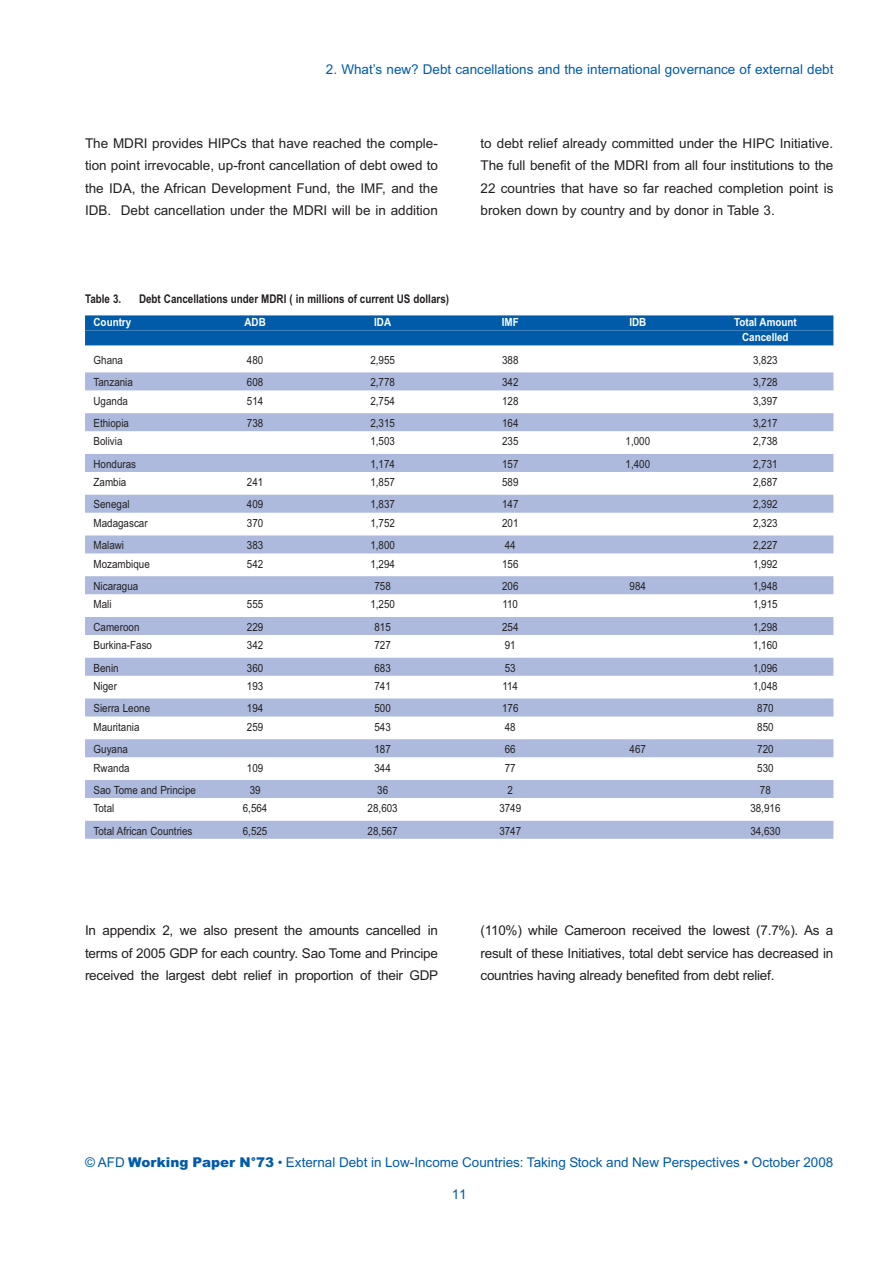
<style>
.page{position:relative;width:893px;height:1263px;background:#fff}
.page>*{position:absolute;margin:0;border:0;box-sizing:border-box;transform-origin:0 0}
.t1{font:13.5px/22.5px "Arial";letter-spacing:-.015em;color:#231f20;text-align:justify}
.t2{font:13.5px "Arial";color:#015ba9}
.t3{font:700 12px "Arial Narrow";color:#231f20}
.t4{font:11.25px "Arial Narrow";color:#231f20;scale:1.06 1}
.t5{font:700 11.25px/15px "Arial Narrow";color:#fff;text-align:center;scale:1.06 1}
.s1{font-weight:900}
</style>
<div class="page">
<div style="left:85px;top:315px;width:748px;height:15px;background:#015ba9"></div>
<div style="left:85px;top:330px;width:748px;height:15px;background:#015ba9"></div>
<div style="left:85px;top:372px;width:748px;height:18px;background:#adbadd"></div>
<div style="left:85px;top:413px;width:748px;height:18px;background:#adbadd"></div>
<div style="left:85px;top:454px;width:748px;height:18px;background:#adbadd"></div>
<div style="left:85px;top:495px;width:748px;height:18px;background:#adbadd"></div>
<div style="left:85px;top:535px;width:748px;height:18px;background:#adbadd"></div>
<div style="left:85px;top:576px;width:748px;height:18px;background:#adbadd"></div>
<div style="left:85px;top:617px;width:748px;height:18px;background:#adbadd"></div>
<div style="left:85px;top:658px;width:748px;height:18px;background:#adbadd"></div>
<div style="left:85px;top:698px;width:748px;height:18px;background:#adbadd"></div>
<div style="left:85px;top:739px;width:748px;height:18px;background:#adbadd"></div>
<div style="left:85px;top:780px;width:748px;height:18px;background:#adbadd"></div>
<div style="left:85px;top:821px;width:748px;height:18px;background:#adbadd"></div>
<p class="t2" style="left:326px;top:61px;width:509px">2. What’s new? Debt cancellations and the international governance of external debt</p>
<p class="t1" style="left:85px;top:132px;width:354px">The MDRI provides HIPCs that have reached the comple&shy;tion point irrevocable, up-front cancellation of debt owed to the IDA, the African Development Fund, the IMF, and the IDB. Debt cancellation under the MDRI will be in addition</p>
<p class="t1" style="left:480px;top:132px;width:354px">to debt relief already committed under the HIPC Initiative.<br>The full benefit of the MDRI from all four institutions to the 22 countries that have so far reached completion point is broken down by country and by donor in Table 3.</p>
<p class="t3" style="left:85px;top:291px;width:38px">Table 3.</p>
<p class="t3" style="left:139px;top:291px;width:312px">Debt Cancellations under MDRI ( in millions of current US dollars)</p>
<p class="t5" style="left:94px;top:315px;width:37px">Country</p>
<p class="t5" style="left:244px;top:315px;width:22px">ADB</p>
<p class="t5" style="left:374px;top:315px;width:17px">IDA</p>
<p class="t5" style="left:502px;top:315px;width:17px">IMF</p>
<p class="t5" style="left:629px;top:315px;width:17px">IDB</p>
<p class="t5" style="left:734px;top:315px;width:61px">Total Amount<br>Cancelled</p>
<p class="t4" style="left:94px;top:353px;width:29px">Ghana</p>
<p class="t4" style="left:247px;top:353px;width:17px">480</p>
<p class="t4" style="left:370px;top:353px;width:25px">2,955</p>
<p class="t4" style="left:502px;top:353px;width:17px">388</p>
<p class="t4" style="left:753px;top:353px;width:25px">3,823</p>
<p class="t4" style="left:94px;top:376px;width:39px">Tanzania</p>
<p class="t4" style="left:247px;top:376px;width:17px">608</p>
<p class="t4" style="left:370px;top:376px;width:25px">2,778</p>
<p class="t4" style="left:502px;top:376px;width:17px">342</p>
<p class="t4" style="left:753px;top:376px;width:25px">3,728</p>
<p class="t4" style="left:94px;top:394px;width:34px">Uganda</p>
<p class="t4" style="left:247px;top:394px;width:17px">514</p>
<p class="t4" style="left:370px;top:394px;width:25px">2,754</p>
<p class="t4" style="left:502px;top:394px;width:17px">128</p>
<p class="t4" style="left:753px;top:394px;width:25px">3,397</p>
<p class="t4" style="left:94px;top:416px;width:35px">Ethiopia</p>
<p class="t4" style="left:247px;top:416px;width:17px">738</p>
<p class="t4" style="left:370px;top:416px;width:25px">2,315</p>
<p class="t4" style="left:502px;top:416px;width:17px">164</p>
<p class="t4" style="left:753px;top:416px;width:25px">3,217</p>
<p class="t4" style="left:94px;top:435px;width:29px">Bolivia</p>
<p class="t4" style="left:370px;top:435px;width:25px">1,503</p>
<p class="t4" style="left:502px;top:435px;width:17px">235</p>
<p class="t4" style="left:625px;top:435px;width:25px">1,000</p>
<p class="t4" style="left:753px;top:435px;width:25px">2,738</p>
<p class="t4" style="left:94px;top:457px;width:42px">Honduras</p>
<p class="t4" style="left:370px;top:457px;width:25px">1,174</p>
<p class="t4" style="left:502px;top:457px;width:17px">157</p>
<p class="t4" style="left:625px;top:457px;width:25px">1,400</p>
<p class="t4" style="left:753px;top:457px;width:25px">2,731</p>
<p class="t4" style="left:94px;top:476px;width:32px">Zambia</p>
<p class="t4" style="left:247px;top:476px;width:17px">241</p>
<p class="t4" style="left:370px;top:476px;width:25px">1,857</p>
<p class="t4" style="left:502px;top:476px;width:17px">589</p>
<p class="t4" style="left:753px;top:476px;width:25px">2,687</p>
<p class="t4" style="left:94px;top:498px;width:36px">Senegal</p>
<p class="t4" style="left:247px;top:498px;width:17px">409</p>
<p class="t4" style="left:370px;top:498px;width:25px">1,837</p>
<p class="t4" style="left:502px;top:498px;width:17px">147</p>
<p class="t4" style="left:753px;top:498px;width:25px">2,392</p>
<p class="t4" style="left:94px;top:516px;width:53px">Madagascar</p>
<p class="t4" style="left:247px;top:516px;width:17px">370</p>
<p class="t4" style="left:370px;top:516px;width:25px">1,752</p>
<p class="t4" style="left:502px;top:516px;width:17px">201</p>
<p class="t4" style="left:753px;top:516px;width:25px">2,323</p>
<p class="t4" style="left:94px;top:539px;width:30px">Malawi</p>
<p class="t4" style="left:247px;top:539px;width:17px">383</p>
<p class="t4" style="left:370px;top:539px;width:25px">1,800</p>
<p class="t4" style="left:505px;top:539px;width:12px">44</p>
<p class="t4" style="left:753px;top:539px;width:25px">2,227</p>
<p class="t4" style="left:94px;top:557px;width:55px">Mozambique</p>
<p class="t4" style="left:247px;top:557px;width:17px">542</p>
<p class="t4" style="left:370px;top:557px;width:25px">1,294</p>
<p class="t4" style="left:502px;top:557px;width:17px">156</p>
<p class="t4" style="left:753px;top:557px;width:25px">1,992</p>
<p class="t4" style="left:94px;top:579px;width:44px">Nicaragua</p>
<p class="t4" style="left:374px;top:579px;width:17px">758</p>
<p class="t4" style="left:502px;top:579px;width:17px">206</p>
<p class="t4" style="left:630px;top:579px;width:17px">984</p>
<p class="t4" style="left:753px;top:579px;width:25px">1,948</p>
<p class="t4" style="left:94px;top:598px;width:19px">Mali</p>
<p class="t4" style="left:247px;top:598px;width:17px">555</p>
<p class="t4" style="left:370px;top:598px;width:25px">1,250</p>
<p class="t4" style="left:502px;top:598px;width:16px">110</p>
<p class="t4" style="left:753px;top:598px;width:25px">1,915</p>
<p class="t4" style="left:94px;top:620px;width:45px">Cameroon</p>
<p class="t4" style="left:247px;top:620px;width:17px">229</p>
<p class="t4" style="left:374px;top:620px;width:17px">815</p>
<p class="t4" style="left:502px;top:620px;width:17px">254</p>
<p class="t4" style="left:753px;top:620px;width:25px">1,298</p>
<p class="t4" style="left:94px;top:639px;width:57px">Burkina-Faso</p>
<p class="t4" style="left:247px;top:639px;width:17px">342</p>
<p class="t4" style="left:374px;top:639px;width:17px">727</p>
<p class="t4" style="left:505px;top:639px;width:12px">91</p>
<p class="t4" style="left:753px;top:639px;width:25px">1,160</p>
<p class="t4" style="left:94px;top:661px;width:25px">Benin</p>
<p class="t4" style="left:247px;top:661px;width:17px">360</p>
<p class="t4" style="left:374px;top:661px;width:17px">683</p>
<p class="t4" style="left:505px;top:661px;width:12px">53</p>
<p class="t4" style="left:753px;top:661px;width:25px">1,096</p>
<p class="t4" style="left:94px;top:679px;width:24px">Niger</p>
<p class="t4" style="left:247px;top:679px;width:17px">193</p>
<p class="t4" style="left:374px;top:679px;width:17px">741</p>
<p class="t4" style="left:502px;top:679px;width:16px">114</p>
<p class="t4" style="left:753px;top:679px;width:25px">1,048</p>
<p class="t4" style="left:94px;top:702px;width:55px">Sierra Leone</p>
<p class="t4" style="left:247px;top:702px;width:17px">194</p>
<p class="t4" style="left:374px;top:702px;width:17px">500</p>
<p class="t4" style="left:502px;top:702px;width:17px">176</p>
<p class="t4" style="left:757px;top:702px;width:17px">870</p>
<p class="t4" style="left:94px;top:720px;width:45px">Mauritania</p>
<p class="t4" style="left:247px;top:720px;width:17px">259</p>
<p class="t4" style="left:374px;top:720px;width:17px">543</p>
<p class="t4" style="left:505px;top:720px;width:12px">48</p>
<p class="t4" style="left:757px;top:720px;width:17px">850</p>
<p class="t4" style="left:94px;top:742px;width:34px">Guyana</p>
<p class="t4" style="left:374px;top:742px;width:17px">187</p>
<p class="t4" style="left:505px;top:742px;width:12px">66</p>
<p class="t4" style="left:630px;top:742px;width:17px">467</p>
<p class="t4" style="left:757px;top:742px;width:17px">720</p>
<p class="t4" style="left:94px;top:761px;width:36px">Rwanda</p>
<p class="t4" style="left:247px;top:761px;width:17px">109</p>
<p class="t4" style="left:374px;top:761px;width:17px">344</p>
<p class="t4" style="left:505px;top:761px;width:12px">77</p>
<p class="t4" style="left:757px;top:761px;width:17px">530</p>
<p class="t4" style="left:94px;top:783px;width:98px">Sao Tome and Principe</p>
<p class="t4" style="left:250px;top:783px;width:12px">39</p>
<p class="t4" style="left:377px;top:783px;width:12px">36</p>
<p class="t4" style="left:507px;top:783px;width:7px">2</p>
<p class="t4" style="left:760px;top:783px;width:12px">78</p>
<p class="t4" style="left:94px;top:802px;width:21px">Total</p>
<p class="t4" style="left:243px;top:802px;width:25px">6,564</p>
<p class="t4" style="left:368px;top:802px;width:30px">28,603</p>
<p class="t4" style="left:499px;top:802px;width:22px">3749</p>
<p class="t4" style="left:750px;top:802px;width:30px">38,916</p>
<p class="t4" style="left:94px;top:824px;width:95px">Total African Countries</p>
<p class="t4" style="left:243px;top:824px;width:25px">6,525</p>
<p class="t4" style="left:368px;top:824px;width:30px">28,567</p>
<p class="t4" style="left:499px;top:824px;width:22px">3747</p>
<p class="t4" style="left:750px;top:824px;width:30px">34,630</p>
<p class="t1" style="left:85px;top:919px;width:355px">In appendix 2, we also present the amounts cancelled in terms of 2005 GDP for each country. Sao Tome and Principe received the largest debt relief in proportion of their GDP</p>
<p class="t1" style="left:480px;top:919px;width:354px">(110%) while Cameroon received the lowest (7.7%). As a result of these Initiatives, total debt service has decreased in countries having already benefited from debt relief.</p>
<p class="t2" style="left:85px;top:1154px;width:750px">© AFD <span class="s1">Working Paper N°73</span> • External Debt in Low-Income Countries: Taking Stock and New Perspectives • October 2008</p>
<p class="t2" style="left:452px;top:1186px;width:17px">11</p>
</div>
